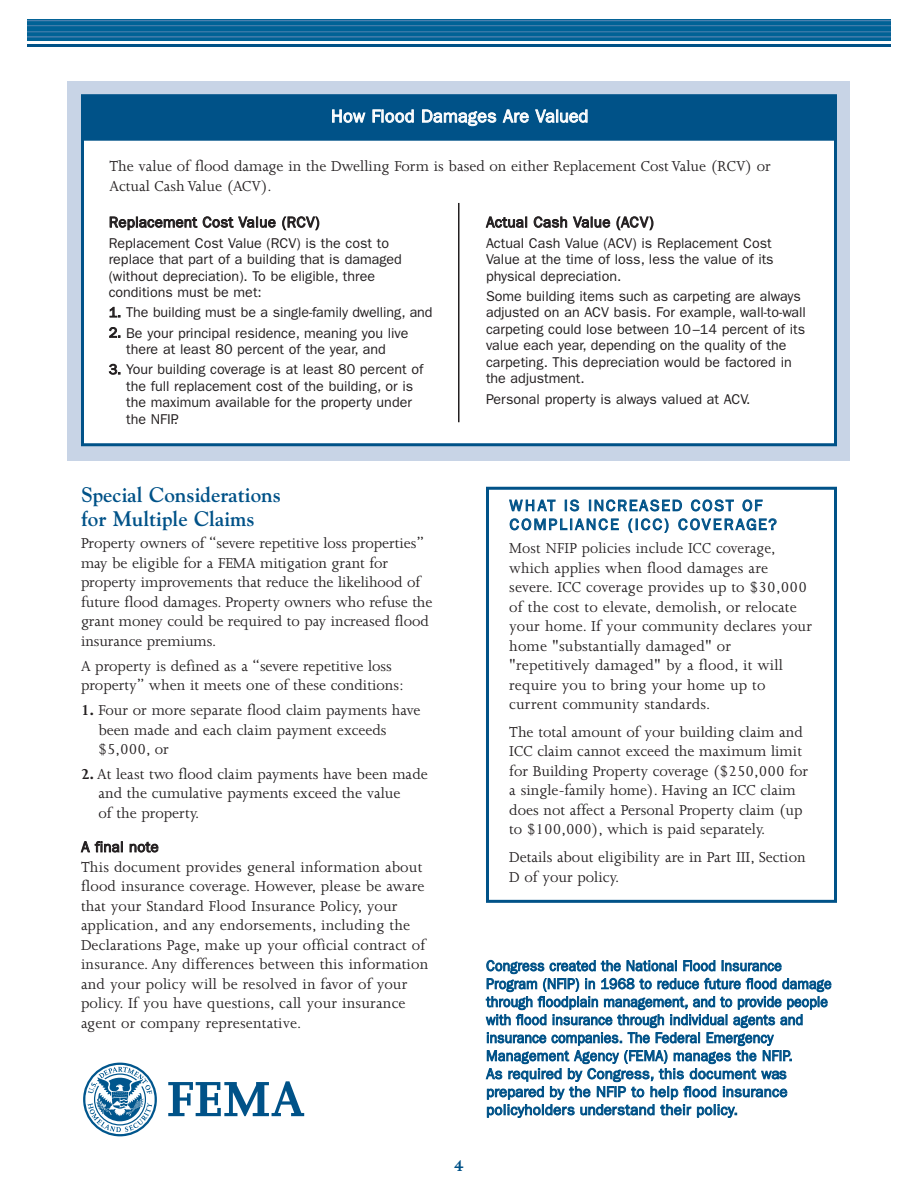
<style>
.page{position:relative;width:918px;height:1188px;background:#fff}
.page>*{position:absolute;margin:0;border:0;box-sizing:border-box;transform-origin:0 0}
.t1{font:700 57px "Joanna";color:#005288}
.t2{font:21px/24px "Goudy Bold Os F";color:#005288}
.t3{font:18px "Franklin Gothic";letter-spacing:.015em;color:#fff}
.t4{font:700 18px "Joanna";color:#005288}
.t5{font:16.5px/19.5px "Joanna";color:#231f20}
.t6{font:15.75px/18.9px "Franklin Gothic";letter-spacing:.115em;color:#005288}
.t7{font:15px/18px "Franklin Gothic";letter-spacing:.01em;color:#005288;scale:.93 1}
.t8{font:15px "Franklin Gothic";letter-spacing:.015em;color:#231f20}
.t9{font:15px "Franklin Gothic";letter-spacing:.01em;color:#005288}
.t10{font:14.25px/16.5px "Franklin Gothic";color:#231f20}
.s1{font-weight:700}
</style>
<div class="page">
<img style="left:27px;top:20px;width:864px;height:21px">
<hr style="left:27px;top:44px;width:864px;height:3px;background:#005288">
<div style="left:68px;top:81px;width:782px;height:379px;background:#c8d4e6"></div>
<div style="left:82px;top:97px;width:754px;height:348px;background:#fff"></div>
<div style="left:81px;top:95px;width:756px;height:351px;border:3px solid #005288"></div>
<div style="left:82px;top:96px;width:753px;height:43px;background:#005288"></div>
<div style="left:81px;top:94px;width:756px;height:47px;border:3px solid #005288"></div>
<hr style="left:458px;top:203px;width:2px;height:219px;background:#231f20">
<div style="left:486px;top:487px;width:351px;height:416px;border:3px solid #005288"></div>
<svg style="left:83px;top:1063px;width:74px;height:73px"></svg>
<p class="t3" style="left:331px;top:110px;width:259px">How Flood Damages Are Valued</p>
<p class="t5" style="left:109px;top:158px;width:663px">The value of flood damage in the Dwelling Form is based on either Replacement Cost Value (RCV) or<br>Actual Cash Value (ACV).</p>
<p class="t8" style="left:109px;top:217px;width:212px">Replacement Cost Value (RCV)</p>
<p class="t10" style="left:109px;top:236px;width:295px">Replacement Cost Value (RCV) is the cost to replace that part of a building that is damaged (without depreciation). To be eligible, three conditions must be met:</p>
<p class="t10" style="left:109px;top:305px;width:325px">1. The building must be a single-family dwelling, and</p>
<p class="t10" style="left:109px;top:326px;width:301px;text-align:center">2. Be your principal residence, meaning you live there at least 80 percent of the year, and</p>
<p class="t10" style="left:126px;top:362px;width:299px;text-indent:-17px">3. Your building coverage is at least 80 percent of the full replacement cost of the building, or is the maximum available for the property under the NFIP.</p>
<p class="t8" style="left:486px;top:217px;width:169px">Actual Cash Value (ACV)</p>
<p class="t10" style="left:486px;top:236px;width:289px">Actual Cash Value (ACV) is Replacement Cost<br>Value at the time of loss, less the value of its physical depreciation.</p>
<p class="t10" style="left:486px;top:289px;width:322px">Some building items such as carpeting are always adjusted on an ACV basis. For example, wall-to-wall carpeting could lose between 10–14 percent of its value each year, depending on the quality of the carpeting. This depreciation would be factored in the adjustment.</p>
<p class="t10" style="left:486px;top:392px;width:266px">Personal property is always valued at ACV.</p>
<p class="t2" style="left:81px;top:485px;width:202px">Special Considerations for Multiple Claims</p>
<p class="t5" style="left:81px;top:535px;width:353px">Property owners of “severe repetitive loss properties” may be eligible for a FEMA mitigation grant for property improvements that reduce the likelihood of future flood damages. Property owners who refuse the grant money could be required to pay increased flood insurance premiums.</p>
<p class="t5" style="left:81px;top:658px;width:325px">A property is defined as a “severe repetitive loss property” when it meets one of these conditions:</p>
<p class="t5" style="left:98px;top:702px;width:324px;text-indent:-17px"><span class="s1">1.</span> Four or more separate flood claim payments have been made and each claim payment exceeds $5,000, or</p>
<p class="t5" style="left:98px;top:766px;width:331px;text-indent:-17px"><span class="s1">2.</span> At least two flood claim payments have been made and the cumulative payments exceed the value<br>of the property.</p>
<p class="t8" style="left:81px;top:842px;width:79px">A final note</p>
<p class="t5" style="left:81px;top:859px;width:349px">This document provides general information about flood insurance coverage. However, please be aware that your Standard Flood Insurance Policy, your application, and any endorsements, including the Declarations Page, make up your official contract of insurance. Any differences between this information and your policy will be resolved in favor of your policy. If you have questions, call your insurance agent or company representative.</p>
<h1 class="t1" style="left:167px;top:1079px;width:140px">FEMA</h1>
<p class="t4" style="left:454px;top:1159px;width:11px">4</p>
<p class="t6" style="left:510px;top:497px;width:269px">WHAT IS INCREASED COST OF<br>COMPLIANCE (ICC) COVERAGE?</p>
<p class="t5" style="left:509px;top:540px;width:304px">Most NFIP policies include ICC coverage, which applies when flood damages are severe. ICC coverage provides up to $30,000 of the cost to elevate, demolish, or relocate your home. If your community declares your home "substantially damaged" or "repetitively damaged" by a flood, it will require you to bring your home up to current community standards.</p>
<p class="t5" style="left:509px;top:724px;width:300px">The total amount of your building claim and ICC claim cannot exceed the maximum limit for Building Property coverage ($250,000 for a single-family home). Having an ICC claim does not affect a Personal Property claim (up to $100,000), which is paid separately.</p>
<p class="t5" style="left:509px;top:849px;width:298px">Details about eligibility are in Part III, Section<br>D of your policy.</p>
<p class="t7" style="left:486px;top:958px;width:373px">Congress created the National Flood Insurance Program (NFIP) in 1968 to reduce future flood damage through floodplain management, and to provide people with flood insurance through individual agents and insurance companies. The Federal Emergency Management Agency (FEMA) manages the NFIP.<br>As required by Congress, this document was prepared by the NFIP to help flood insurance</p>
<p class="t9" style="left:486px;top:1105px;width:253px">policyholders understand their policy.</p>
</div>
